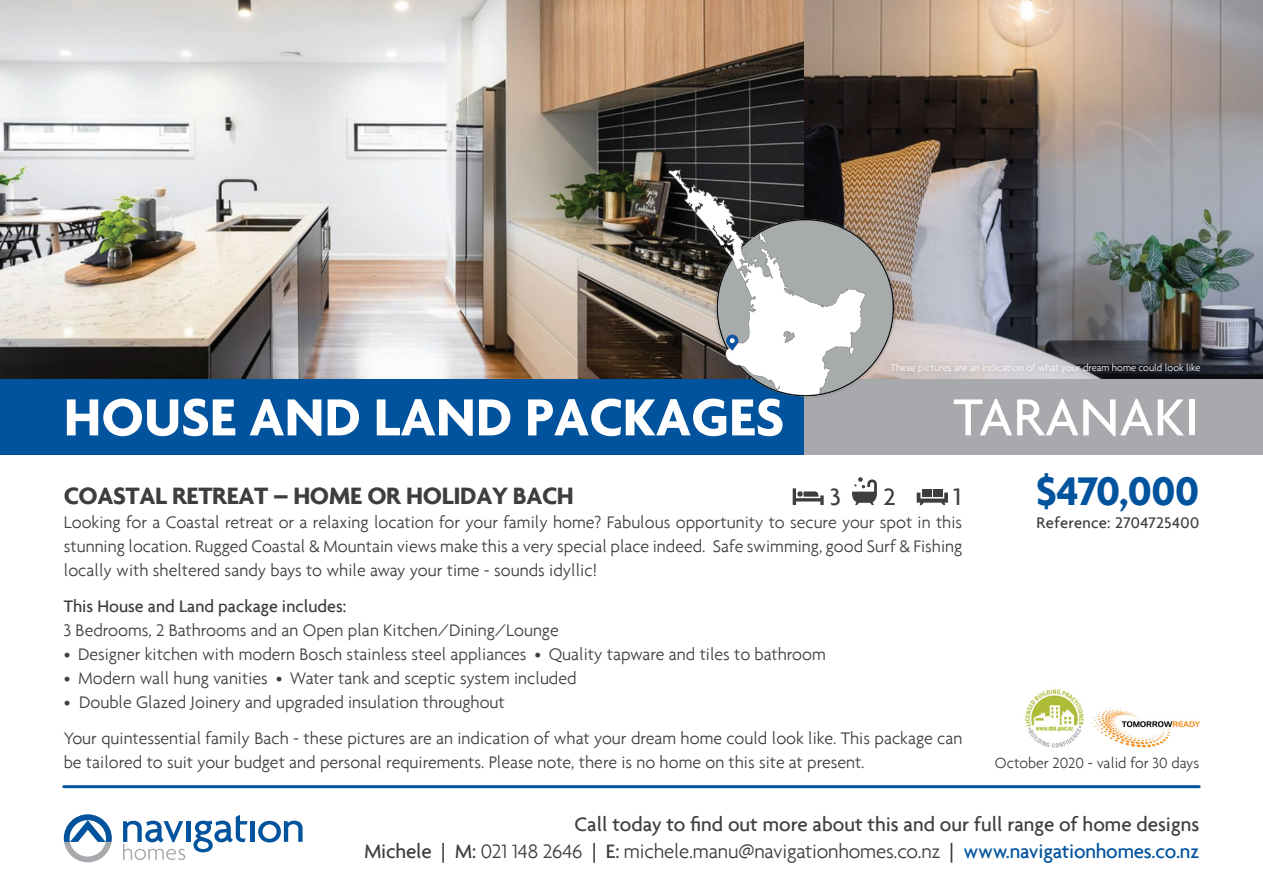
<style>
.page{position:relative;width:1263px;height:893px;background:#fff}
.page>*{position:absolute;margin:0;border:0;box-sizing:border-box;transform-origin:0 0}
.t1{font:700 56.4px "Agenda";color:#fff}
.t2{font:500 56.4px "Agenda";color:#fff}
.t3{font:700 43.05px "Agenda";letter-spacing:-.025em;color:#01539e}
.t4{font:700 25.5px "Agenda";letter-spacing:-.015em;color:#3e3e3f}
.t5{font:500 25.35px "Agenda";color:#3e3e3f}
.t6{font:500 21px/27px "Agenda";color:#3e3e3f;text-align:right}
.t7{font:300 18px/24px "Agenda";color:#3e3e3f;text-align:justify}
.t8{font:500 18px "Agenda";color:#3e3e3f}
.t9{font:500 16.5px "Agenda";letter-spacing:.02em;color:#3e3e3f}
.t10{font:300 15.75px "Agenda";color:#3e3e3f}
.t11{font:300 10.5px "Agenda";color:#fff}
.s1{font-weight:300}
.s2{color:#01539e}
</style>
<div class="page">
<hr style="left:186px;top:821px;width:4px;height:21px;background:#01539e">
<svg style="left:193px;top:815px;width:55px;height:37px"></svg>
<hr style="left:251px;top:821px;width:4px;height:21px;background:#01539e">
<svg style="left:258px;top:821px;width:45px;height:21px"></svg>
<svg style="left:123px;top:821px;width:62px;height:39px"></svg>
<svg style="left:64px;top:814px;width:48px;height:48px"></svg>
<hr style="left:64px;top:785px;width:1135px;height:3px;background:#01539e">
<img style="left:1025px;top:689px;width:59px;height:59px">
<img style="left:1092px;top:708px;width:108px;height:40px">
<img style="left:0;top:0;width:1263px;height:379px">
<div style="left:0;top:379px;width:805px;height:76px;background:#01539e"></div>
<div style="left:805px;top:379px;width:458px;height:76px;background:#a8a9ad"></div>
<svg style="left:793px;top:488px;width:31px;height:17px"></svg>
<div style="left:922px;top:489px;width:10px;height:8px;background:#3e3e3f"></div>
<div style="left:933px;top:489px;width:9px;height:8px;background:#3e3e3f"></div>
<svg style="left:917px;top:493px;width:31px;height:12px"></svg>
<svg style="left:852px;top:477px;width:25px;height:28px"></svg>
<div style="left:885px;top:357px;width:322px;height:23px;background:#231f20;opacity:.3"></div>
<div style="left:665px;top:166px;width:232px;height:233px;background:#231f20;opacity:.5"></div>
<img style="left:667px;top:168px;width:228px;height:230px">
<p class="t11" style="left:891px;top:362px;width:312px">These pictures are an indication of what your dream home could look like</p>
<h1 class="t1" style="left:64px;top:383px;width:722px">HOUSE AND LAND PACKAGES</h1>
<h1 class="t2" style="left:953px;top:383px;width:247px">TARANAKI</h1>
<h2 class="t3" style="left:1036px;top:465px;width:164px">$470,000</h2>
<p class="t9" style="left:1036px;top:513px;width:164px">Reference: 2704725400</p>
<h3 class="t4" style="left:64px;top:480px;width:511px">COASTAL RETREAT – HOME OR HOLIDAY BACH</h3>
<p class="t7" style="left:64px;top:510px;width:900px">Looking for a Coastal retreat or a relaxing location for your family home? Fabulous opportunity to secure your spot in this stunning location. Rugged Coastal &amp; Mountain views make this a very special place indeed. Safe swimming, good Surf &amp; Fishing locally with sheltered sandy bays to while away your time - sounds idyllic!</p>
<p class="t8" style="left:64px;top:595px;width:284px">This House and Land package includes:</p>
<p class="t7" style="left:64px;top:618px;width:496px">3 Bedrooms, 2 Bathrooms and an Open plan Kitchen/Dining/Lounge</p>
<p class="t7" style="left:64px;top:642px;width:763px">• Designer kitchen with modern Bosch stainless steel appliances • Quality tapware and tiles to bathroom</p>
<p class="t7" style="left:64px;top:666px;width:514px">• Modern wall hung vanities • Water tank and sceptic system included</p>
<p class="t7" style="left:64px;top:684px;width:900px;line-height:36px">• Double Glazed Joinery and upgraded insulation throughout<br>Your quintessential family Bach - these pictures are an indication of what your dream home could look like. This package can</p>
<p class="t7" style="left:64px;top:750px;width:802px">be tailored to suit your budget and personal requirements. Please note, there is no home on this site at present.</p>
<h3 class="t5" style="left:830px;top:481px;width:12px">3</h3>
<h3 class="t5" style="left:883px;top:481px;width:14px">2</h3>
<h3 class="t5" style="left:953px;top:481px;width:10px">1</h3>
<p class="t10" style="left:995px;top:754px;width:206px">October 2020 - valid for 30 days</p>
<p class="t6" style="left:364px;top:810px;width:837px">Call today to find out more about this and our full range of home designs<br>Michele | M: <span class="s1">021 148 2646</span> | E: <span class="s1">michele.manu@navigationhomes.co.nz</span> | <span class="s2">www.navigationhomes.co.nz</span></p>
</div>
